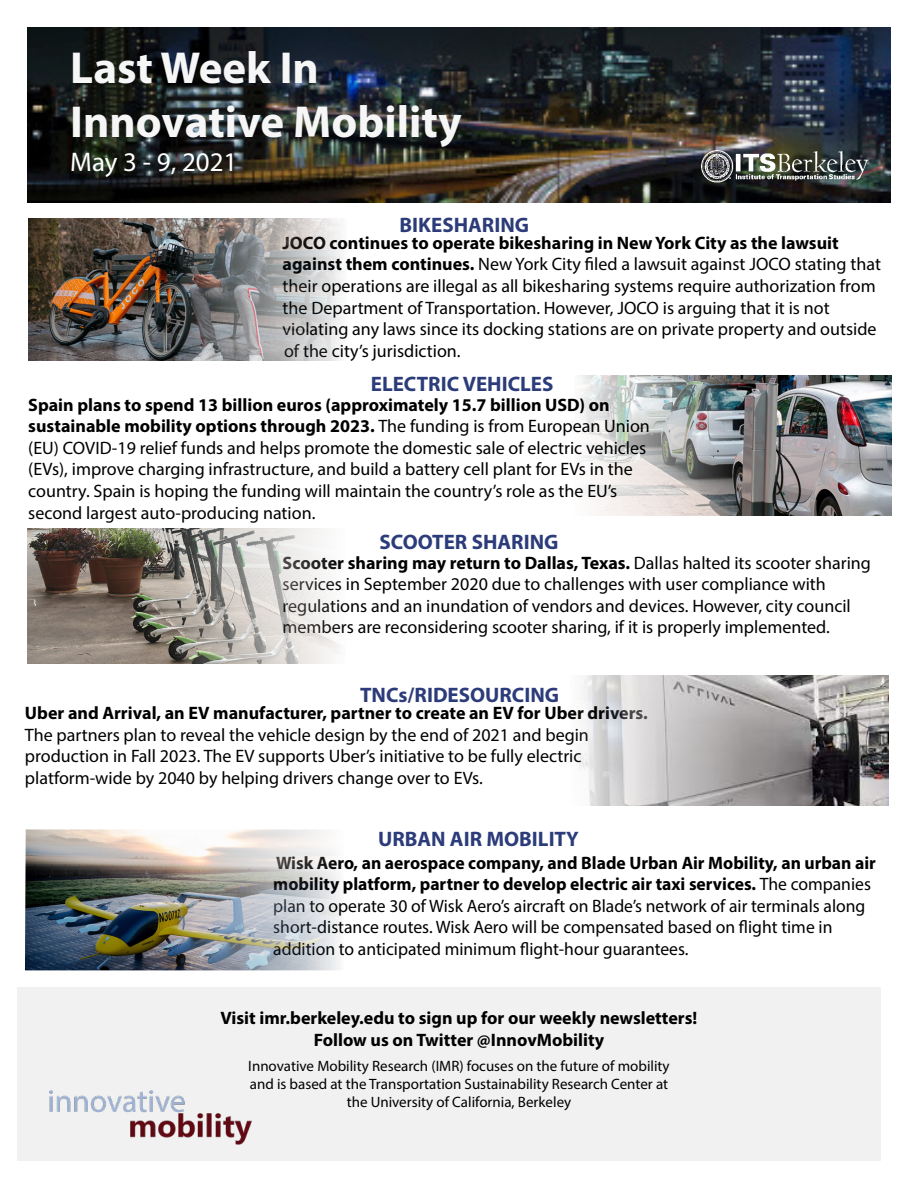
<style>
.page{position:relative;width:918px;height:1188px;background:#fff}
.page>*{position:absolute;margin:0;border:0;box-sizing:border-box;transform-origin:0 0}
.t1{font:700 45px/54px "Myriad Pro";color:#f6f6f6}
.t2{font:27px "Myriad Pro";color:#fff}
.t3{font:700 21px "Myriad Pro";color:#2c3c7a}
.t4{font:18px/21.6px "Myriad Pro";color:#000}
.t5{font:700 18px/21.6px "Myriad Pro";color:#000;text-align:center}
.t6{font:15px/18px "Myriad Pro";color:#000;text-align:center}
.s1{font-weight:700}
</style>
<div class="page">
<img style="left:27px;top:27px;width:864px;height:176px">
<img style="left:578px;top:676px;width:310px;height:130px">
<div style="left:17px;top:988px;width:864px;height:173px;background:#f1f1f1"></div>
<img style="left:49px;top:1090px;width:203px;height:55px">
<img style="left:27px;top:529px;width:313px;height:134px">
<img style="left:28px;top:218px;width:314px;height:143px">
<img style="left:578px;top:376px;width:314px;height:140px">
<img style="left:689px;top:141px;width:190px;height:56px">
<img style="left:25px;top:829px;width:315px;height:141px">
<h1 class="t1" style="left:70px;top:39px;width:393px">Last Week In<br>Innovative Mobility</h1>
<h2 class="t2" style="left:70px;top:145px;width:169px">May 3 - 9, 2021</h2>
<p class="t3" style="left:400px;top:211px;width:131px">BIKESHARING</p>
<p class="t4" style="left:283px;top:232px;width:600px"><span class="s1">JOCO continues to operate bikesharing in New York City as the lawsuit against them continues.</span> New York City filed a lawsuit against JOCO stating that their operations are illegal as all bikesharing systems require authorization from the Department of Transportation. However, JOCO is arguing that it is not violating any laws since its docking stations are on private property and outside of the city’s jurisdiction.</p>
<p class="t3" style="left:371px;top:371px;width:184px">ELECTRIC VEHICLES</p>
<p class="t4" style="left:28px;top:394px;width:623px"><span class="s1">Spain plans to spend 13 billion euros (approximately 15.7 billion USD) on sustainable mobility options through 2023.</span> The funding is from European Union (EU) COVID-19 relief funds and helps promote the domestic sale of electric vehicles (EVs), improve charging infrastructure, and build a battery cell plant for EVs in the country. Spain is hoping the funding will maintain the country’s role as the EU’s second largest auto-producing nation.</p>
<p class="t3" style="left:380px;top:528px;width:180px">SCOOTER SHARING</p>
<p class="t4" style="left:283px;top:552px;width:590px"><span class="s1">Scooter sharing may return to Dallas, Texas.</span> Dallas halted its scooter sharing services in September 2020 due to challenges with user compliance with regulations and an inundation of vendors and devices. However, city council members are reconsidering scooter sharing, if it is properly implemented.</p>
<p class="t3" style="left:360px;top:682px;width:201px">TNCs/RIDESOURCING</p>
<p class="t5" style="left:25px;top:701px;width:625px">Uber and Arrival, an EV manufacturer, partner to create an EV for Uber drivers.</p>
<p class="t4" style="left:25px;top:723px;width:565px">The partners plan to reveal the vehicle design by the end of 2021 and begin production in Fall 2023. The EV supports Uber’s initiative to be fully electric platform-wide by 2040 by helping drivers change over to EVs.</p>
<p class="t3" style="left:378px;top:825px;width:202px">URBAN AIR MOBILITY</p>
<p class="t4" style="left:273px;top:851px;width:604px"><span class="s1">Wisk Aero, an aerospace company, and Blade Urban Air Mobility, an urban air mobility platform, partner to develop electric air taxi services.</span> The companies plan to operate 30 of Wisk Aero’s aircraft on Blade’s network of air terminals along short-distance routes. Wisk Aero will be compensated based on flight time in addition to anticipated minimum flight-hour guarantees.</p>
<p class="t5" style="left:221px;top:1007px;width:478px">Visit imr.berkeley.edu to sign up for our weekly newsletters!<br>Follow us on Twitter @InnovMobility</p>
<p class="t6" style="left:248px;top:1057px;width:423px">Innovative Mobility Research (IMR) focuses on the future of mobility and is based at the Transportation Sustainability Research Center at the University of California, Berkeley</p>
</div>
